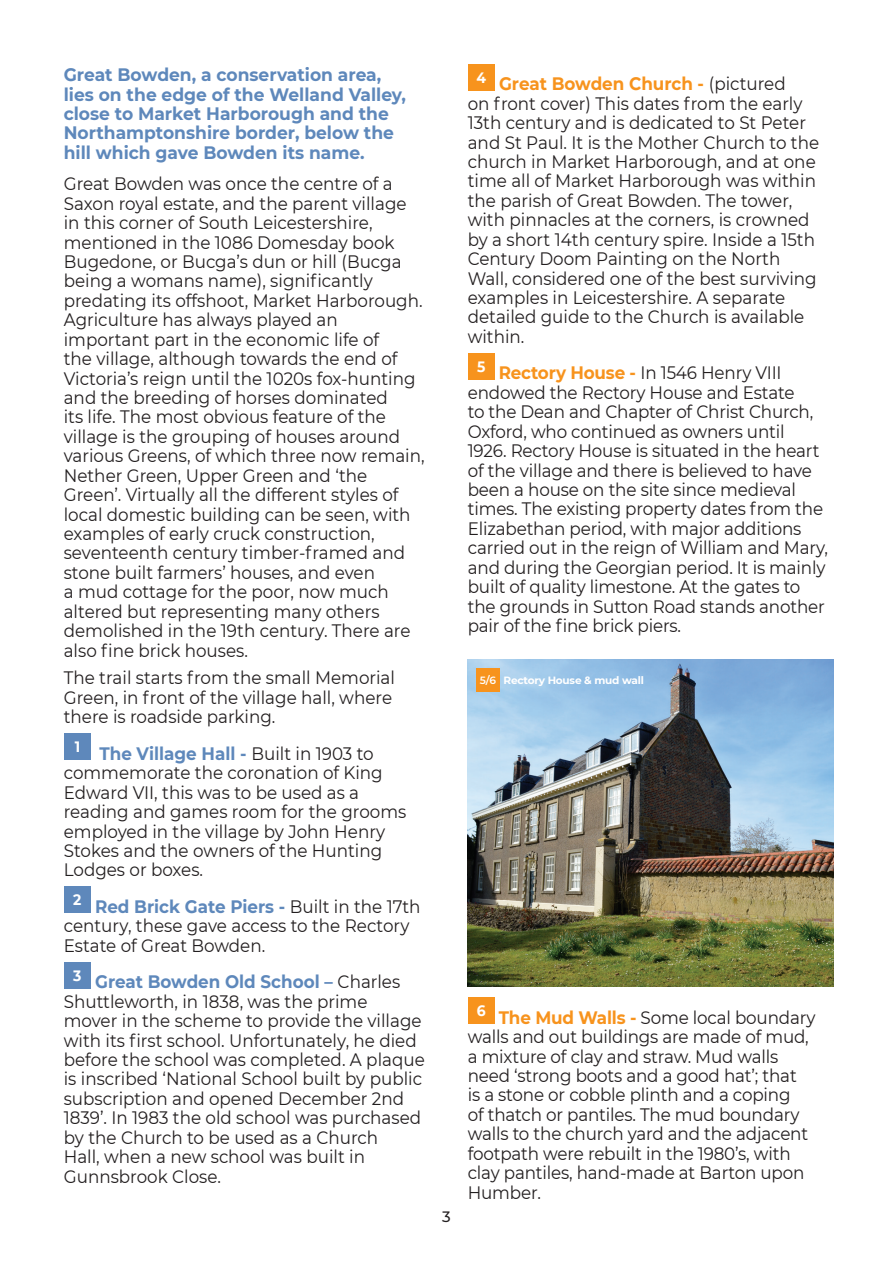
<style>
.page{position:relative;width:893px;height:1263px;background:#fff}
.page>*{position:absolute;margin:0;border:0;box-sizing:border-box;transform-origin:0 0}
.t1{font:18px/19.4px "Montserrat";color:#231f20;scale:.93 1}
.t2{font:700 18px/19.4px "Montserrat";color:#5e88bb;scale:.95 1}
.t3{font:500 15px "Montserrat";color:#231f20}
.t4{font:700 10.5px "Montserrat";letter-spacing:-.02em;color:#fff}
.s1{font-weight:700;color:#5e88bb}
.s2{font-weight:700;color:#f7931d}
.s3{font-family:"Montserrat Alternates";font-weight:600}
</style>
<div class="page">
<div style="left:64px;top:733px;width:26px;height:27px;background:#5e88bb"></div>
<div style="left:64px;top:886px;width:26px;height:27px;background:#5e88bb"></div>
<div style="left:64px;top:962px;width:26px;height:26px;background:#5e88bb"></div>
<div style="left:468px;top:64px;width:26px;height:26px;background:#f7931d"></div>
<div style="left:468px;top:353px;width:26px;height:26px;background:#f7931d"></div>
<img style="left:468px;top:659px;width:365px;height:327px">
<div style="left:476px;top:668px;width:23px;height:23px;background:#f7931d"></div>
<div style="left:468px;top:997px;width:26px;height:27px;background:#f7931d"></div>
<p class="t2" style="left:64px;top:64px;width:362px">Great Bowden, a conservation area, lies on the edge of the Welland Valley, close to Market Harborough and the Northamptonshire border, below the hill which gave Bowden its name.</p>
<p class="t1" style="left:64px;top:174px;width:390px">Great Bowden was once the centre of a Saxon royal estate, and the parent village in this corner of South Leicestershire, mentioned in the 1086 Domesday book Bugedone, or Bucga’s dun or hill (Bucga being a womans name), significantly predating its offshoot, Market Harborough.<br>Agriculture has always played an important part in the economic life of<br>the village, although towards the end of Victoria’s reign until the 1020s fox-hunting and the breeding of horses dominated<br>its life. The most obvious feature of the village is the grouping of houses around various Greens, of which three now remain, Nether Green, Upper Green and ‘the Green’. Virtually all the different styles of local domestic building can be seen, with examples of early cruck construction, seventeenth century timber-framed and stone built farmers’ houses, and even<br>a mud cottage for the poor, now much altered but representing many others demolished in the 19th century. There are also fine brick houses.</p>
<p class="t1" style="left:64px;top:668px;width:358px">The trail starts from the small Memorial<br>Green, in front of the village hall, where there is roadside parking.</p>
<p class="t1" style="left:64px;top:743px;width:370px;text-indent:11px"><sup>1</sup> <span class="s1">The Village Hall -</span> Built in 1903 to commemorate the coronation of King<br>Edward VII, this was to be used as a reading and games room for the grooms employed in the village by John Henry<br>Stokes and the owners of the Hunting<br>Lodges or boxes.</p>
<p class="t1" style="left:64px;top:896px;width:385px;text-indent:10px"><sup>2</sup> <span class="s1">Red Brick Gate Piers -</span> Built in the 17th century, these gave access to the Rectory<br>Estate of Great Bowden.</p>
<p class="t1" style="left:64px;top:972px;width:390px;text-indent:9px"><sup>3</sup> <span class="s1">Great Bowden Old School –</span> Charles Shuttleworth, in 1838, was the prime mover in the scheme to provide the village with its first school. Unfortunately, he died before the school was completed. A plaque is inscribed ‘National School built by public subscription and opened December 2nd 1839’. In 1983 the old school was purchased by the Church to be used as a Church<br>Hall, when a new school was built in Gunnsbrook Close.</p>
<p class="t1" style="left:468px;top:74px;width:379px;text-indent:9px"><sup>4</sup> <span class="s2">Great Bowden Church -</span> (pictured<br>on front cover) This dates from the early 13th century and is dedicated to St Peter and St Paul. It is the Mother Church to the church in Market Harborough, and at one time all of Market Harborough was within the parish of Great Bowden. The tower, with pinnacles at the corners, is crowned by a short 14th century spire. Inside a 15th Century Doom Painting on the North Wall, considered one of the best surviving examples in Leicestershire. A separate detailed guide to the Church is available within.</p>
<p class="t1" style="left:468px;top:363px;width:389px;text-indent:9px"><sup>5</sup> <span class="s2">Rectory House -</span> In 1546 Henry VIII endowed the Rectory House and Estate<br>to the Dean and Chapter of Christ Church, Oxford, who continued as owners until<br>1926. Rectory House is situated in the heart of the village and there is believed to have been a house on the site since medieval times. The existing property dates from the Elizabethan period, with major additions carried out in the reign of William and Mary, and during the Georgian period. It is mainly built of quality limestone. At the gates to the grounds in Sutton Road stands another pair of the fine brick piers.</p>
<p class="t4" style="left:480px;top:672px;width:165px"><span class="s3">5/6</span> Rectory House &amp; mud wall</p>
<p class="t3" style="left:442px;top:1206px;width:10px">3</p>
<p class="t1" style="left:468px;top:1007px;width:376px;text-indent:9px"><sup>6</sup> <span class="s2">The Mud Walls -</span> Some local boundary walls and out buildings are made of mud, a mixture of clay and straw. Mud walls need ‘strong boots and a good hat’; that<br>is a stone or cobble plinth and a coping<br>of thatch or pantiles. The mud boundary walls to the church yard and the adjacent footpath were rebuilt in the 1980’s, with clay pantiles, hand-made at Barton upon Humber.</p>
</div>
